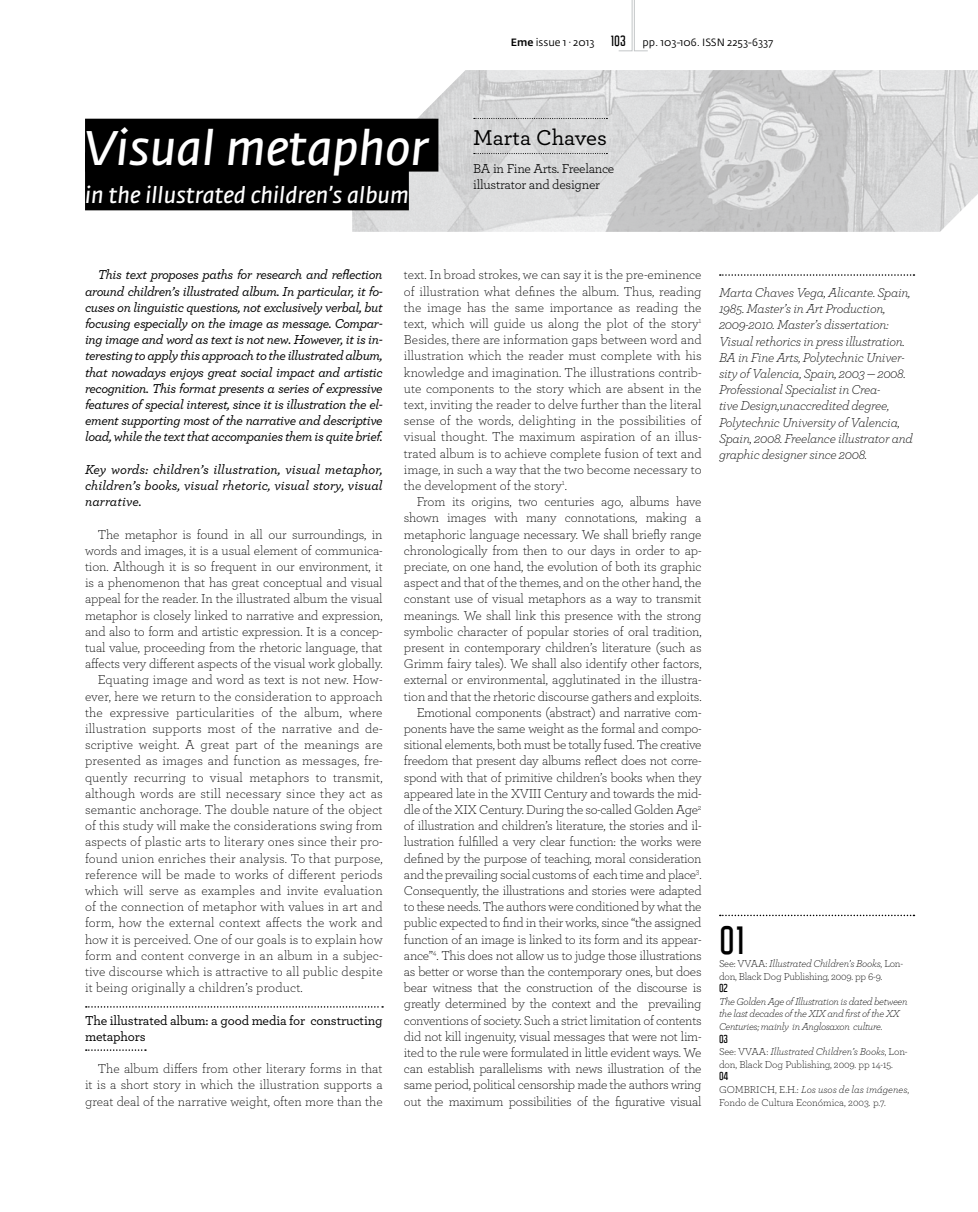
<style>
.page{position:relative;width:978px;height:1212px;background:#fff}
.page>*{position:absolute;margin:0;border:0;box-sizing:border-box;transform-origin:0 0}
.t1{font:italic 48px "Fedra Sans Pro";color:#fff}
.t2{font:700 36px "Politica";color:#000}
.t3{font:italic 22.5px "Fedra Sans Pro";color:#fff}
.t4{font:500 22.5px "Archer";color:#000}
.t5{font:300 13.5px/16.2px "Archer";letter-spacing:-.015em;color:#000;text-align:justify}
.t6{font:300 13.5px "Archer";letter-spacing:.01em;color:#000}
.t7{font:italic 500 13.5px/16.2px "Archer";letter-spacing:-.025em;color:#000;text-align:justify}
.t8{font:italic 300 13.5px/16.2px "Archer";letter-spacing:-.02em;color:#000}
.t9{font:300 13.5px "Archer";letter-spacing:.005em;color:#000}
.t10{font:500 13.5px/16.2px "Archer";letter-spacing:-.01em;color:#000}
.t11{font:13.5px/16.2px "Archer";letter-spacing:-.02em;color:#000}
.t12{font:300 10.5px/12.6px "Archer";letter-spacing:-.01em;color:#000}
.t13{font:italic 300 10.5px/12.6px "Archer";letter-spacing:-.03em;color:#000}
.t14{font:10.5px "Fedra Sans Pro";color:#000}
.t15{font:700 10.5px "Politica";color:#000}
.s1{font-weight:500}
.s2{font-family:"Politica";font-weight:700;font-size:13.5px}
.s3{font-style:italic}
</style>
<div class="page">
<svg style="left:618px;top:0;width:30px;height:51px"></svg>
<img style="left:352px;top:70px;width:626px;height:162px">
<svg style="left:474px;top:118px;width:133px;height:1px"></svg>
<svg style="left:474px;top:153px;width:133px;height:1px"></svg>
<svg style="left:86px;top:1006px;width:297px;height:2px"></svg>
<svg style="left:86px;top:1049px;width:60px;height:2px"></svg>
<div style="left:85px;top:153px;width:324px;height:57px;background:#000"></div>
<div style="left:85px;top:119px;width:353px;height:53px;background:#000"></div>
<svg style="left:720px;top:915px;width:194px;height:1px"></svg>
<svg style="left:720px;top:274px;width:194px;height:2px"></svg>
<h1 class="t1" style="left:85px;top:118px;width:344px">Visual metaphor</h1>
<h3 class="t3" style="left:85px;top:181px;width:325px">in the illustrated children’s album</h3>
<p class="t14" style="left:511px;top:36px;width:263px"><span class="s1">Eme</span> issue 1 · 2013 <span class="s2">103</span> pp. 103-106. ISSN 2253-6337</p>
<h3 class="t4" style="left:473px;top:121px;width:135px">Marta Chaves</h3>
<p class="t11" style="left:473px;top:159px;width:143px">BA in Fine Arts. Freelance illustrator and designer</p>
<p class="t7" style="left:85px;top:266px;width:299px;text-indent:13px">This text proposes paths for research and reflection around children’s illustrated album. In particular, it fo&shy;cuses on linguistic questions, not exclusively verbal, but focusing especially on the image as message. Compar&shy;ing image and word as text is not new. However, it is in&shy;teresting to apply this approach to the illustrated album, that nowadays enjoys great social impact and artistic recognition. This format presents a series of expressive features of special interest, since it is illustration the el&shy;ement supporting most of the narrative and descriptive load, while the text that accompanies them is quite brief.</p>
<p class="t7" style="left:85px;top:460px;width:299px">Key words: children’s illustration, visual metaphor, children’s books, visual rhetoric, visual story, visual narrative.</p>
<p class="t5" style="left:98px;top:525px;width:286px">The metaphor is found in all our surroundings, in</p>
<p class="t5" style="left:85px;top:542px;width:299px">words and images, it is a usual element of communica-</p>
<p class="t5" style="left:85px;top:558px;width:299px">tion. Although it is so frequent in our environment, it</p>
<p class="t5" style="left:85px;top:574px;width:299px">is a phenomenon that has great conceptual and visual</p>
<p class="t5" style="left:85px;top:590px;width:299px">appeal for the reader. In the illustrated album the visual</p>
<p class="t5" style="left:85px;top:606px;width:299px">metaphor is closely linked to narrative and expression,</p>
<p class="t5" style="left:85px;top:623px;width:299px">and also to form and artistic expression. It is a concep-</p>
<p class="t5" style="left:85px;top:639px;width:299px">tual value, proceeding from the rhetoric language, that</p>
<p class="t5" style="left:85px;top:655px;width:299px">affects very different aspects of the visual work globally.</p>
<p class="t9" style="left:98px;top:671px;width:286px">Equating image and word as text is not new. How-</p>
<p class="t6" style="left:85px;top:687px;width:299px">ever, here we return to the consideration to approach</p>
<p class="t6" style="left:85px;top:703px;width:299px">the expressive particularities of the album, where</p>
<p class="t6" style="left:85px;top:720px;width:299px">illustration supports most of the narrative and de-</p>
<p class="t6" style="left:85px;top:736px;width:299px">scriptive weight. A great part of the meanings are</p>
<p class="t6" style="left:85px;top:752px;width:299px">presented as images and function as messages, fre-</p>
<p class="t6" style="left:85px;top:768px;width:299px">quently recurring to visual metaphors to transmit,</p>
<p class="t6" style="left:85px;top:784px;width:299px">although words are still necessary since they act as</p>
<p class="t6" style="left:85px;top:801px;width:299px">semantic anchorage. The double nature of the object</p>
<p class="t6" style="left:85px;top:817px;width:299px">of this study will make the considerations swing from</p>
<p class="t6" style="left:85px;top:833px;width:299px">aspects of plastic arts to literary ones since their pro-</p>
<p class="t6" style="left:85px;top:849px;width:299px">found union enriches their analysis. To that purpose,</p>
<p class="t6" style="left:85px;top:865px;width:299px">reference will be made to works of different periods</p>
<p class="t6" style="left:85px;top:882px;width:299px">which will serve as examples and invite evaluation</p>
<p class="t6" style="left:85px;top:898px;width:299px">of the connection of metaphor with values in art and</p>
<p class="t6" style="left:85px;top:914px;width:299px">form, how the external context affects the work and</p>
<p class="t9" style="left:85px;top:930px;width:299px">how it is perceived. One of our goals is to explain how</p>
<p class="t6" style="left:85px;top:946px;width:299px">form and content converge in an album in a subjec-</p>
<p class="t9" style="left:85px;top:963px;width:299px">tive discourse which is attractive to all public despite</p>
<p class="t6" style="left:85px;top:979px;width:219px">it being originally a children’s product.</p>
<p class="t10" style="left:85px;top:1011px;width:299px">The illustrated album: a good media for constructing metaphors</p>
<p class="t5" style="left:85px;top:1060px;width:299px;text-indent:13px">The album differs from other literary forms in that it is a short story in which the illustration supports a great deal of the narrative weight, often more than the</p>
<p class="t5" style="left:404px;top:266px;width:299px">text. In broad strokes, we can say it is the pre-eminence of illustration what defines the album. Thus, reading the image has the same importance as reading the text, which will guide us along the plot of the story<sup>1<br></sup>Besides, there are information gaps between word and illustration which the reader must complete with his knowledge and imagination. The illustrations contrib&shy;ute components to the story which are absent in the text, inviting the reader to delve further than the literal sense of the words, delighting in the possibilities of visual thought. The maximum aspiration of an illus&shy;trated album is to achieve complete fusion of text and image, in such a way that the two become necessary to the development of the story<sup>1</sup>.</p>
<p class="t5" style="left:404px;top:493px;width:299px;text-align:right">From its origins, two centuries ago, albums have shown images with many connotations, making a metaphoric language necessary. We shall briefly range chronologically from then to our days in order to ap&shy;preciate, on one hand, the evolution of both its graphic aspect and that of the themes, and on the other hand, the constant use of visual metaphors as a way to transmit meanings. We shall link this presence with the strong symbolic character of popular stories of oral tradition, present in contemporary children’s literature (such as Grimm fairy tales). We shall also identify other factors, external or environmental, agglutinated in the illustra&shy;tion and that the rhetoric discourse gathers and exploits.<br>Emotional components (abstract) and narrative com&shy;ponents have the same weight as the formal and compo&shy;sitional elements, both must be totally fused. The creative freedom that present day albums reflect does not corre&shy;spond with that of primitive children’s books when they appeared late in the XVIII Century and towards the mid&shy;dle of the XIX Century. During the so-called Golden Age<sup>2 </sup>of illustration and children’s literature, the stories and il&shy;lustration fulfilled a very clear function: the works were defined by the purpose of teaching, moral consideration and the prevailing social customs of each time and place<sup>3</sup>.<br>Consequently, the illustrations and stories were adapted to these needs. The authors were conditioned by what the public expected to find in their works, since “the assigned function of an image is linked to its form and its appear&shy;ance”<sup>4</sup>. This does not allow us to judge those illustrations as better or worse than the contemporary ones, but does bear witness that the construction of the discourse is greatly determined by the context and the prevailing conventions of society. Such a strict limitation of contents did not kill ingenuity, visual messages that were not lim&shy;ited to the rule were formulated in little evident ways. We can establish parallelisms with news illustration of the same period, political censorship made the authors wring out the maximum possibilities of the figurative visual</p>
<p class="t8" style="left:719px;top:284px;width:195px">Marta Chaves Vega, Alicante. Spain, 1985. Master’s in Art Production, 2009-2010. Master’s dissertation:<br>Visual rethorics in press illustration.<br>BA in Fine Arts, Polytechnic Univer&shy;sity of Valencia, Spain, 2003 — 2008.<br>Professional Specialist in Crea-<br>tive Design,unaccredited degree, Polytechnic University of Valencia, Spain, 2008. Freelance illustrator and graphic designer since 2008.</p>
<h2 class="t2" style="left:719px;top:916px;width:27px">01</h2>
<p class="t12" style="left:719px;top:957px;width:186px">See: VVAA: <span class="s3">Illustrated Children’s Books</span>, Lon&shy;don, Black Dog Publishing, 2009. pp 6-9.</p>
<p class="t15" style="left:719px;top:981px;width:10px">02</p>
<p class="t13" style="left:719px;top:994px;width:190px">The Golden Age of Illustration is dated between the last decades of the XIX and first of the XX<br>Centuries; mainly in Anglosaxon culture.</p>
<p class="t15" style="left:719px;top:1031px;width:11px">03</p>
<p class="t12" style="left:719px;top:1045px;width:190px">See: VVAA: <span class="s3">Illustrated Children’s Books</span>, Lon&shy;don, Black Dog Publishing, 2009. pp 14-15.</p>
<p class="t15" style="left:719px;top:1069px;width:11px">04</p>
<p class="t12" style="left:719px;top:1083px;width:192px">GOMBRICH, E.H.: <span class="s3">Los usos de las imágenes</span>,<br>Fondo de Cultura Económica, 2003. p.7.</p>
</div>
